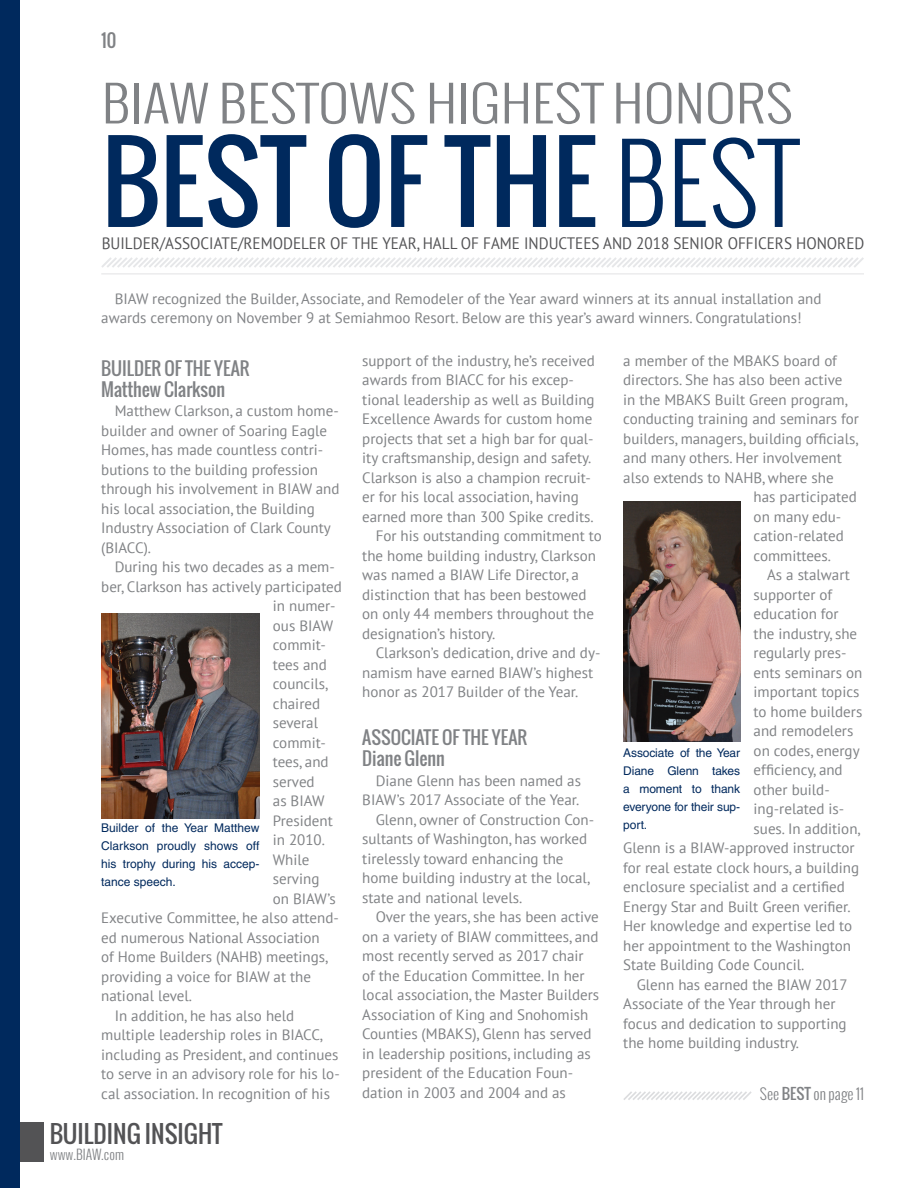
<style>
.page{position:relative;width:918px;height:1188px;background:#fff}
.page>*{position:absolute;margin:0;border:0;box-sizing:border-box;transform-origin:0 0}
.t1{font:105px "Oswald";color:#00295d}
.t2{font:300 48.45px "Oswald";color:#808285;scale:1.18 1}
.t3{font:24px "Oswald";color:#535355}
.paragraph_header_Osw{font:18px/21px "Oswald";color:#808285}
.t4{font:16.5px "PT Sans";color:#535355;scale:.92 1}
.text_paragraph_no_sp{font:15px/19.5px "PT Sans";color:#808285}
.t5{font:300 15px "Oswald";color:#808285}
.t6{font:300 13.5px "Oswald";color:#808285}
.captions{font:12px/18px "Helvetica";letter-spacing:-.005em;color:#00295d;text-align:justify}
.s1{font-weight:300}
.s2{font-weight:400}
</style>
<div class="page">
<div style="left:0;top:0;width:20px;height:1188px;background:#00295d"></div>
<div style="left:20px;top:1122px;width:24px;height:39px;background:#535355"></div>
<svg style="left:623px;top:1091px;width:129px;height:9px"></svg>
<hr style="left:101px;top:273px;width:763px;height:1px;background:#dcdddf">
<svg style="left:101px;top:257px;width:763px;height:11px"></svg>
<img style="left:102px;top:613px;width:157px;height:205px">
<img style="left:623px;top:502px;width:117px;height:239px">
<p class="paragraph_header_Osw" style="left:101px;top:30px;width:17px">10</p>
<p class="t2" style="left:102px;top:70px;width:587px">BIAW BESTOWS HIGHEST HONORS</p>
<p class="t1" style="left:102px;top:103px;width:698px">BEST OF THE <span class="s1">BEST</span></p>
<p class="t4" style="left:102px;top:232px;width:830px">BUILDER/ASSOCIATE/REMODELER OF THE YEAR, HALL OF FAME INDUCTEES AND 2018 SENIOR OFFICERS HONORED</p>
<p class="text_paragraph_no_sp" style="left:101px;top:289px;width:722px;text-indent:14px">BIAW recognized the Builder, Associate, and Remodeler of the Year award winners at its annual installation and awards ceremony on November 9 at Semiahmoo Resort. Below are this year’s award winners. Congratulations!</p>
<p class="paragraph_header_Osw" style="left:101px;top:357px;width:150px">BUILDER OF THE YEAR<br>Matthew Clarkson</p>
<p class="text_paragraph_no_sp" style="left:101px;top:401px;width:240px;text-indent:14px">Matthew Clarkson, a custom home&shy;builder and owner of Soaring Eagle<br>Homes, has made countless contri&shy;butions to the building profession through his involvement in BIAW and his local association, the Building<br>Industry Association of Clark County (BIACC).</p>
<p class="text_paragraph_no_sp" style="left:115px;top:557px;width:222px">During his two decades as a mem-</p>
<p class="text_paragraph_no_sp" style="left:101px;top:576px;width:242px">ber, Clarkson has actively participated</p>
<p class="text_paragraph_no_sp" style="left:273px;top:596px;width:64px">in numer-</p>
<p class="text_paragraph_no_sp" style="left:273px;top:615px;width:62px">ous BIAW</p>
<p class="text_paragraph_no_sp" style="left:273px;top:635px;width:54px">commit-</p>
<p class="text_paragraph_no_sp" style="left:273px;top:654px;width:56px">tees and</p>
<p class="text_paragraph_no_sp" style="left:273px;top:674px;width:57px">councils,</p>
<p class="text_paragraph_no_sp" style="left:273px;top:693px;width:49px">chaired</p>
<p class="text_paragraph_no_sp" style="left:273px;top:713px;width:47px">several</p>
<p class="text_paragraph_no_sp" style="left:273px;top:732px;width:54px">commit-</p>
<p class="text_paragraph_no_sp" style="left:273px;top:752px;width:57px">tees, and</p>
<p class="text_paragraph_no_sp" style="left:273px;top:771px;width:43px">served</p>
<p class="text_paragraph_no_sp" style="left:273px;top:791px;width:53px">as BIAW</p>
<p class="text_paragraph_no_sp" style="left:273px;top:810px;width:61px">President</p>
<p class="text_paragraph_no_sp" style="left:273px;top:830px;width:54px">in 2010.</p>
<p class="text_paragraph_no_sp" style="left:273px;top:849px;width:38px">While</p>
<p class="text_paragraph_no_sp" style="left:273px;top:869px;width:48px">serving</p>
<p class="text_paragraph_no_sp" style="left:273px;top:888px;width:65px">on BIAW’s</p>
<p class="text_paragraph_no_sp" style="left:101px;top:908px;width:239px">Executive Committee, he also attend-</p>
<p class="text_paragraph_no_sp" style="left:101px;top:927px;width:220px">ed numerous National Association</p>
<p class="text_paragraph_no_sp" style="left:101px;top:947px;width:228px">of Home Builders (NAHB) meetings,</p>
<p class="text_paragraph_no_sp" style="left:101px;top:966px;width:211px">providing a voice for BIAW at the</p>
<p class="text_paragraph_no_sp" style="left:101px;top:986px;width:92px">national level.</p>
<p class="text_paragraph_no_sp" style="left:101px;top:1005px;width:240px;text-indent:14px">In addition, he has also held multiple leadership roles in BIACC, including as President, and continues to serve in an advisory role for his lo&shy;cal association. In recognition of his</p>
<p class="captions" style="left:101px;top:819px;width:160px">Builder of the Year Matthew Clarkson proudly shows off his trophy during his accep&shy;tance speech.</p>
<h3 class="t3" style="left:50px;top:1116px;width:174px">BUILDING INSIGHT</h3>
<p class="t6" style="left:50px;top:1145px;width:76px">www.BIAW.com</p>
<p class="text_paragraph_no_sp" style="left:362px;top:350px;width:234px">support of the industry, he’s received awards from BIACC for his excep&shy;tional leadership as well as Building Excellence Awards for custom home projects that set a high bar for qual&shy;ity craftsmanship, design and safety.<br>Clarkson is also a champion recruit&shy;er for his local association, having earned more than 300 Spike credits.</p>
<p class="text_paragraph_no_sp" style="left:362px;top:526px;width:241px;text-indent:14px">For his outstanding commitment to the home building industry, Clarkson was named a BIAW Life Director, a distinction that has been bestowed on only 44 members throughout the designation’s history.</p>
<p class="text_paragraph_no_sp" style="left:362px;top:643px;width:240px;text-indent:14px">Clarkson’s dedication, drive and dy&shy;namism have earned BIAW’s highest honor as 2017 Builder of the Year.</p>
<p class="paragraph_header_Osw" style="left:362px;top:727px;width:167px">ASSOCIATE OF THE YEAR<br>Diane Glenn</p>
<p class="text_paragraph_no_sp" style="left:362px;top:770px;width:220px;text-align:right">Diane Glenn has been named as<br>BIAW’s 2017 Associate of the Year.</p>
<p class="text_paragraph_no_sp" style="left:362px;top:809px;width:234px;text-indent:14px">Glenn, owner of Construction Con&shy;sultants of Washington, has worked tirelessly toward enhancing the home building industry at the local, state and national levels.</p>
<p class="text_paragraph_no_sp" style="left:362px;top:907px;width:238px;text-indent:14px">Over the years, she has been active on a variety of BIAW committees, and most recently served as 2017 chair of the Education Committee. In her local association, the Master Builders Association of King and Snohomish Counties (MBAKS), Glenn has served in leadership positions, including as president of the Education Foun&shy;dation in 2003 and 2004 and as</p>
<p class="text_paragraph_no_sp" style="left:623px;top:350px;width:215px">a member of the MBAKS board of</p>
<p class="text_paragraph_no_sp" style="left:623px;top:370px;width:221px">directors. She has also been active</p>
<p class="text_paragraph_no_sp" style="left:623px;top:389px;width:226px">in the MBAKS Built Green program,</p>
<p class="text_paragraph_no_sp" style="left:623px;top:409px;width:237px">conducting training and seminars for</p>
<p class="text_paragraph_no_sp" style="left:623px;top:428px;width:237px">builders, managers, building officials,</p>
<p class="text_paragraph_no_sp" style="left:623px;top:448px;width:220px">and many others. Her involvement</p>
<p class="text_paragraph_no_sp" style="left:623px;top:467px;width:212px">also extends to NAHB, where she</p>
<p class="text_paragraph_no_sp" style="left:754px;top:487px;width:105px">has participated</p>
<p class="text_paragraph_no_sp" style="left:754px;top:506px;width:89px">on many edu-</p>
<p class="text_paragraph_no_sp" style="left:754px;top:526px;width:92px">cation-related</p>
<p class="text_paragraph_no_sp" style="left:754px;top:545px;width:79px">committees.</p>
<p class="text_paragraph_no_sp" style="left:767px;top:565px;width:84px">As a stalwart</p>
<p class="text_paragraph_no_sp" style="left:754px;top:584px;width:80px">supporter of</p>
<p class="text_paragraph_no_sp" style="left:754px;top:604px;width:87px">education for</p>
<p class="text_paragraph_no_sp" style="left:754px;top:623px;width:105px">the industry, she</p>
<p class="text_paragraph_no_sp" style="left:754px;top:643px;width:94px">regularly pres-</p>
<p class="text_paragraph_no_sp" style="left:754px;top:662px;width:110px">ents seminars on</p>
<p class="text_paragraph_no_sp" style="left:754px;top:682px;width:107px">important topics</p>
<p class="text_paragraph_no_sp" style="left:754px;top:701px;width:110px">to home builders</p>
<p class="text_paragraph_no_sp" style="left:754px;top:721px;width:101px">and remodelers</p>
<p class="text_paragraph_no_sp" style="left:754px;top:740px;width:108px">on codes, energy</p>
<p class="text_paragraph_no_sp" style="left:754px;top:760px;width:91px">efficiency, and</p>
<p class="text_paragraph_no_sp" style="left:754px;top:779px;width:78px">other build-</p>
<p class="text_paragraph_no_sp" style="left:754px;top:799px;width:92px">ing-related is-</p>
<p class="text_paragraph_no_sp" style="left:754px;top:818px;width:108px">sues. In addition,</p>
<p class="text_paragraph_no_sp" style="left:623px;top:838px;width:233px">Glenn is a BIAW-approved instructor</p>
<p class="text_paragraph_no_sp" style="left:623px;top:857px;width:237px">for real estate clock hours, a building</p>
<p class="text_paragraph_no_sp" style="left:623px;top:877px;width:223px">enclosure specialist and a certified</p>
<p class="text_paragraph_no_sp" style="left:623px;top:896px;width:229px">Energy Star and Built Green verifier.</p>
<p class="text_paragraph_no_sp" style="left:623px;top:916px;width:230px">Her knowledge and expertise led to</p>
<p class="text_paragraph_no_sp" style="left:623px;top:935px;width:229px">her appointment to the Washington</p>
<p class="text_paragraph_no_sp" style="left:623px;top:955px;width:183px">State Building Code Council.</p>
<p class="text_paragraph_no_sp" style="left:623px;top:974px;width:226px;text-indent:14px">Glenn has earned the BIAW 2017<br>Associate of the Year through her focus and dedication to supporting the home building industry.</p>
<p class="captions" style="left:623px;top:744px;width:118px">Associate of the Year Diane Glenn takes a moment to thank everyone for their sup&shy;port.</p>
<p class="t5" style="left:760px;top:1083px;width:106px">See <span class="s2">BEST</span> on page 11</p>
</div>
